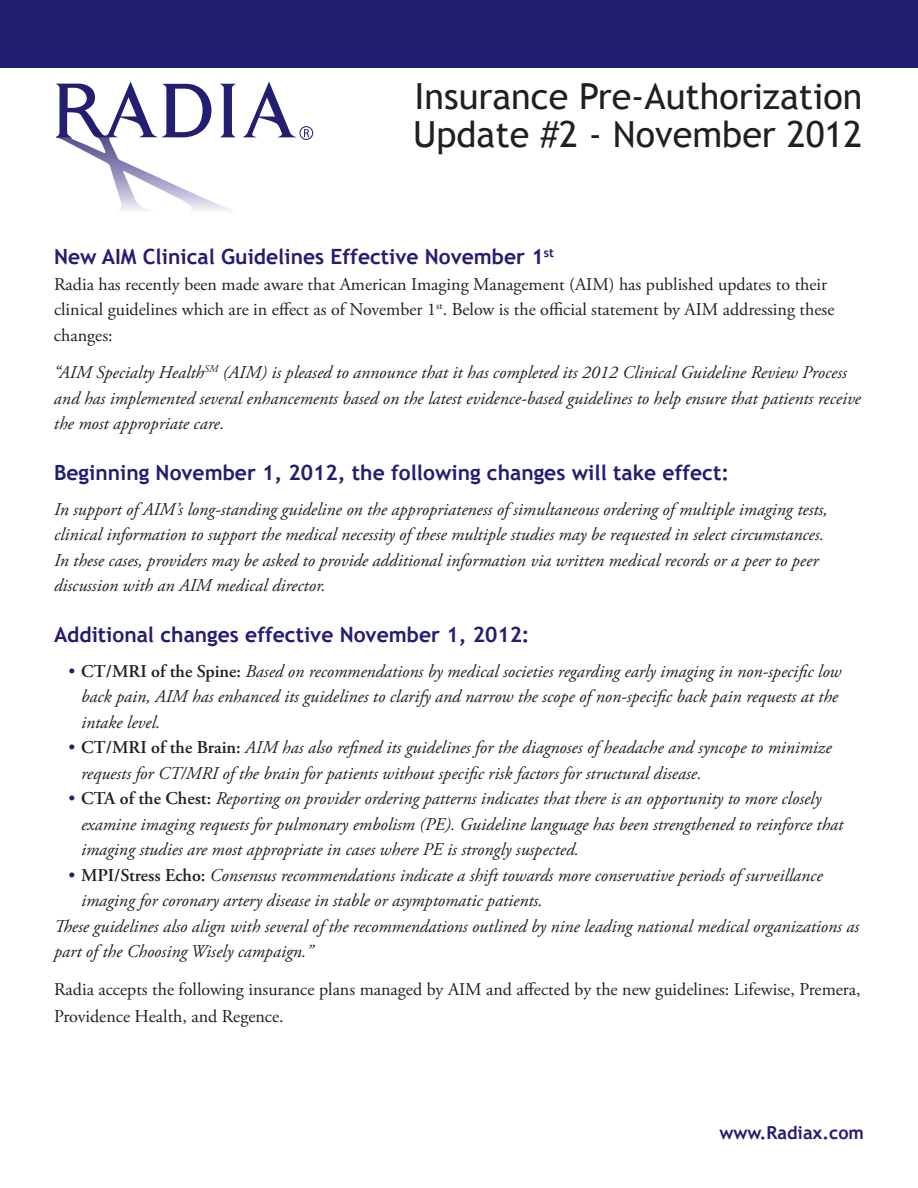
<style>
.page{position:relative;width:918px;height:1188px;background:#fff}
.page>*{position:absolute;margin:0;border:0;box-sizing:border-box;transform-origin:0 0}
.t1{font:36px/37.5px "Trebuchet MS";color:#231f20}
.t2{font:700 21px "Trebuchet MS";color:#221e72}
.t3{font:italic 18px/25.5px "Adobe Garamond Pro";color:#231f20}
.t4{font:18px/25.5px "Adobe Garamond Pro";color:#231f20}
.t5{font:700 18px "Trebuchet MS";color:#221e72}
.s1{color:#221e72}
.s2{font-weight:600;font-style:normal}
</style>
<div class="page">
<div style="left:0;top:0;width:918px;height:68px;background:#221e72"></div>
<svg style="left:243px;top:82px;width:53px;height:55px"></svg>
<svg style="left:55px;top:81px;width:181px;height:129px"></svg>
<svg style="left:304px;top:129px;width:5px;height:8px"></svg>
<div style="left:299px;top:126px;width:14px;height:14px;border:1px solid #221e72;border-radius:50%"></div>
<h1 class="t1" style="left:413px;top:79px;width:451px">Insurance Pre-Authorization<br>Update #2 - November 2012</h1>
<p class="t2" style="left:54px;top:244px;width:502px">New AIM Clinical Guidelines Effective November 1<sup>st</sup></p>
<p class="t4" style="left:54px;top:272px;width:782px">Radia has recently been made aware that American Imaging Management (AIM) has published updates to their clinical guidelines which are in effect as of November 1<sup>st</sup>. Below is the official statement by AIM addressing these changes:</p>
<p class="t3" style="left:54px;top:360px;width:808px">“AIM Specialty Health<sup>SM</sup> (AIM) is pleased to announce that it has completed its 2012 Clinical Guideline Review Process and has implemented several enhancements based on the latest evidence-based guidelines to help ensure that patients receive the most appropriate care.</p>
<p class="t2" style="left:54px;top:460px;width:677px">Beginning November 1, 2012, the following changes will take effect:</p>
<p class="t3" style="left:54px;top:497px;width:775px">In support of AIM’s long-standing guideline on the appropriateness of simultaneous ordering of multiple imaging tests, clinical information to support the medical necessity of these multiple studies may be requested in select circumstances.<br>In these cases, providers may be asked to provide additional information via written medical records or a peer to peer discussion with an AIM medical director.</p>
<p class="t2" style="left:54px;top:622px;width:477px">Additional changes effective November 1, 2012:</p>
<p class="t3" style="left:81px;top:659px;width:762px;text-indent:-14px"><span class="s1">•</span> <span class="s2">CT/MRI of the Spine:</span> Based on recommendations by medical societies regarding early imaging in non-specific low back pain, AIM has enhanced its guidelines to clarify and narrow the scope of non-specific back pain requests at the intake level.</p>
<p class="t3" style="left:81px;top:735px;width:752px;text-indent:-14px"><span class="s1">•</span> <span class="s2">CT/MRI of the Brain:</span> AIM has also refined its guidelines for the diagnoses of headache and syncope to minimize requests for CT/MRI of the brain for patients without specific risk factors for structural disease.</p>
<p class="t3" style="left:81px;top:786px;width:764px;text-indent:-14px"><span class="s1">•</span> <span class="s2">CTA of the Chest:</span> Reporting on provider ordering patterns indicates that there is an opportunity to more closely examine imaging requests for pulmonary embolism (PE). Guideline language has been strengthened to reinforce that imaging studies are most appropriate in cases where PE is strongly suspected.</p>
<p class="t3" style="left:68px;top:863px;width:757px"><span class="s1">•</span> <span class="s2">MPI/Stress Echo:</span> Consensus recommendations indicate a shift towards more conservative periods of surveillance</p>
<p class="t3" style="left:81px;top:888px;width:463px">imaging for coronary artery disease in stable or asymptomatic patients.</p>
<p class="t3" style="left:54px;top:914px;width:807px">These guidelines also align with several of the recommendations outlined by nine leading national medical organizations as</p>
<p class="t3" style="left:54px;top:939px;width:260px">part of the Choosing Wisely campaign.”</p>
<p class="t4" style="left:54px;top:976px;width:808px;line-height:27px">Radia accepts the following insurance plans managed by AIM and affected by the new guidelines: Lifewise, Premera,<br>Providence Health, and Regence.</p>
<p class="t5" style="left:719px;top:1121px;width:146px">www.Radiax.com</p>
</div>
